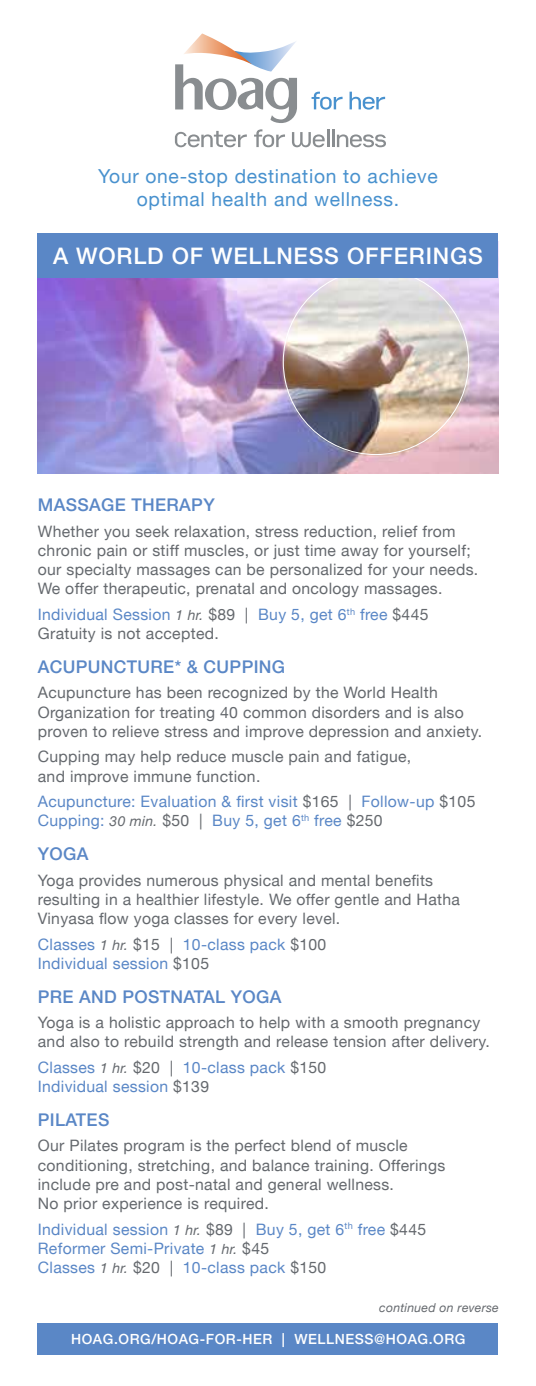
<style>
.page{position:relative;width:536px;height:1386px;background:#fff}
.page>*{position:absolute;margin:0;border:0;box-sizing:border-box;transform-origin:0 0}
.t1{font:500 22.75px "Helvetica Neue LT";letter-spacing:.035em;color:#fff}
.t2{font:19.25px/22.8px "Helvetica Neue LT";letter-spacing:.035em;color:#4891ce;text-align:center}
.t3{font:500 17.5px "Helvetica Neue LT";letter-spacing:.02em;color:#5a87c6}
.t4{font:15.75px/19.2px "Helvetica Neue LT";letter-spacing:.02em;color:#65696e}
.t5{font:15.75px/19.2px "Helvetica Neue LT";letter-spacing:.02em;color:#5a87c6}
.t6{font:500 14px "Helvetica Neue LT";letter-spacing:.04em;color:#fff}
.t7{font:italic 12.25px "Helvetica Neue LT";letter-spacing:.02em;color:#65696e}
.s1{font-style:italic;font-size:14px;color:#65696e}
.s2{color:#65696e}
</style>
<div class="page">
<img style="left:38px;top:277px;width:460px;height:196px">
<div style="left:38px;top:1324px;width:460px;height:31px;background:#5a87c6"></div>
<svg style="left:175px;top:131px;width:72px;height:16px"></svg>
<svg style="left:254px;top:129px;width:31px;height:18px"></svg>
<svg style="left:292px;top:129px;width:94px;height:18px"></svg>
<svg style="left:311px;top:92px;width:31px;height:18px"></svg>
<svg style="left:349px;top:92px;width:36px;height:18px"></svg>
<svg style="left:175px;top:33px;width:122px;height:90px"></svg>
<div style="left:38px;top:233px;width:460px;height:44px;background:#5a87c6"></div>
<p class="t2" style="left:98px;top:165px;width:341px">Your one-stop destination to achieve optimal health and wellness.</p>
<h1 class="t1" style="left:53px;top:243px;width:431px">A WORLD OF WELLNESS OFFERINGS</h1>
<p class="t3" style="left:38px;top:494px;width:178px">MASSAGE THERAPY</p>
<p class="t4" style="left:38px;top:521px;width:442px">Whether you seek relaxation, stress reduction, relief from chronic pain or stiff muscles, or just time away for yourself; our specialty massages can be personalized for your needs.<br>We offer therapeutic, prenatal and oncology massages.</p>
<p class="t5" style="left:38px;top:605px;width:392px">Individual Session <span class="s1">1 hr.</span> <span class="s2">$89 |</span> Buy 5, get 6<sup>th</sup> free <span class="s2">$445<br>Gratuity is not accepted.</span></p>
<p class="t3" style="left:38px;top:656px;width:249px">ACUPUNCTURE* &amp; CUPPING</p>
<p class="t4" style="left:38px;top:683px;width:445px">Acupuncture has been recognized by the World Health<br>Organization for treating 40 common disorders and is also proven to relieve stress and improve depression and anxiety.</p>
<p class="t4" style="left:38px;top:747px;width:375px">Cupping may help reduce muscle pain and fatigue, and improve immune function.</p>
<p class="t5" style="left:38px;top:792px;width:439px">Acupuncture: Evaluation &amp; first visit <span class="s2">$165 |</span> Follow-up <span class="s2">$105<br></span>Cupping: <span class="s1">30 min.</span> <span class="s2">$50 |</span> Buy 5, get 6<sup>th</sup> free <span class="s2">$250</span></p>
<p class="t3" style="left:38px;top:843px;width:52px">YOGA</p>
<p class="t4" style="left:38px;top:870px;width:423px">Yoga provides numerous physical and mental benefits resulting in a healthier lifestyle. We offer gentle and Hatha<br>Vinyasa flow yoga classes for every level.</p>
<p class="t5" style="left:38px;top:934px;width:290px">Classes <span class="s1">1 hr.</span> <span class="s2">$15 |</span> 10-class pack <span class="s2">$100<br></span>Individual session <span class="s2">$105</span></p>
<p class="t3" style="left:38px;top:986px;width:245px">PRE AND POSTNATAL YOGA</p>
<p class="t4" style="left:38px;top:1013px;width:453px">Yoga is a holistic approach to help with a smooth pregnancy and also to rebuild strength and release tension after delivery.</p>
<p class="t5" style="left:38px;top:1057px;width:290px">Classes <span class="s1">1 hr.</span> <span class="s2">$20 |</span> 10-class pack <span class="s2">$150<br></span>Individual session <span class="s2">$139</span></p>
<p class="t3" style="left:38px;top:1109px;width:73px">PILATES</p>
<p class="t4" style="left:38px;top:1136px;width:409px">Our Pilates program is the perfect blend of muscle conditioning, stretching, and balance training. Offerings include pre and post-natal and general wellness.<br>No prior experience is required.</p>
<p class="t5" style="left:38px;top:1219px;width:390px">Individual session <span class="s1">1 hr.</span> <span class="s2">$89 |</span> Buy 5, get 6<sup>th</sup> free <span class="s2">$445<br></span>Reformer Semi-Private <span class="s1">1 hr.</span> <span class="s2">$45<br></span>Classes <span class="s1">1 hr.</span> <span class="s2">$20 |</span> 10-class pack <span class="s2">$150</span></p>
<p class="t7" style="left:379px;top:1300px;width:121px">continued on reverse</p>
<p class="t6" style="left:71px;top:1331px;width:396px">HOAG.ORG/HOAG-FOR-HER | WELLNESS@HOAG.ORG</p>
</div>
